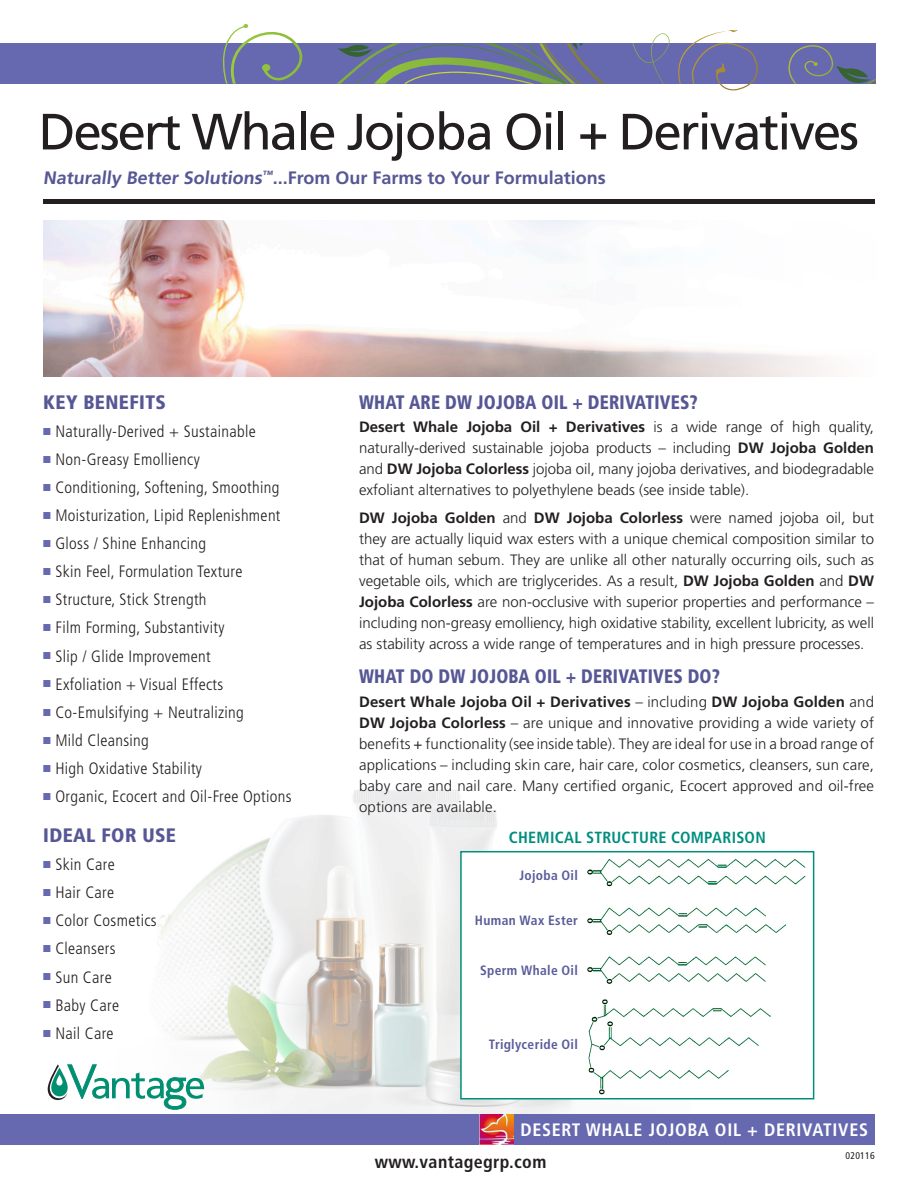
<style>
.page{position:relative;width:918px;height:1188px;background:#fff}
.page>*{position:absolute;margin:0;border:0;box-sizing:border-box;transform-origin:0 0}
.t1{font:51px "Frutiger";letter-spacing:-.04em;color:#231f20}
.t2{font:900 condensed 19.5px "Frutiger";letter-spacing:.01em;color:#565794;scale:.9 1}
.t3{font:900 condensed 19.5px "Frutiger";letter-spacing:.01em;color:#565794}
.t4{font:700 18px "Frutiger";color:#565794}
.t5{font:700 condensed 18px "Frutiger";letter-spacing:.04em;color:#fff}
.t6{font:700 condensed 18px "Frutiger";letter-spacing:.02em;color:#231f20}
.t7{font:300 condensed 16.5px "Frutiger";letter-spacing:.02em;color:#231f20}
.text{font:700 condensed 16.2px "Frutiger";letter-spacing:.015em;color:#008e7f}
.t8{font:300 15px/21px "Frutiger";color:#231f20;text-align:justify}
.text-2{font:700 condensed 13.5px "Frutiger";letter-spacing:.025em;color:#5a5c9b}
.t9{font:condensed 9.75px "Frutiger";letter-spacing:.02em;color:#231f20}
.s1{color:#6669b0}
.s2{font-weight:700}
</style>
<div class="page">
<img style="left:157px;top:789px;width:532px;height:325px">
<img style="left:43px;top:220px;width:787px;height:157px">
<div style="left:0;top:43px;width:875px;height:41px;background:#6669b0"></div>
<svg style="left:223px;top:24px;width:652px;height:67px"></svg>
<div style="left:0;top:1114px;width:875px;height:31px;background:#6669b0"></div>
<hr style="left:43px;top:200px;width:832px;height:4px;background:#231f20">
<svg style="left:48px;top:1064px;width:156px;height:45px"></svg>
<div style="left:460px;top:851px;width:354px;height:248px;background:#fff;border:2px solid #008e7f"></div>
<img style="left:581px;top:858px;width:228px;height:239px">
<img style="left:480px;top:1114px;width:34px;height:31px">
<p class="t1" style="left:39px;top:102px;width:822px">Desert Whale Jojoba Oil + Derivatives</p>
<p class="t4" style="left:43px;top:168px;width:564px">Naturally Better Solutions<sup>™</sup>...From Our Farms to Your Formulations</p>
<p class="t3" style="left:43px;top:391px;width:124px">KEY BENEFITS</p>
<p class="t7" style="left:43px;top:422px;width:214px"><span class="s1">■</span> Naturally-Derived + Sustainable</p>
<p class="t7" style="left:43px;top:450px;width:158px"><span class="s1">■</span> Non-Greasy Emolliency</p>
<p class="t7" style="left:43px;top:478px;width:238px"><span class="s1">■</span> Conditioning, Softening, Smoothing</p>
<p class="t7" style="left:43px;top:506px;width:239px"><span class="s1">■</span> Moisturization, Lipid Replenishment</p>
<p class="t7" style="left:43px;top:534px;width:165px"><span class="s1">■</span> Gloss / Shine Enhancing</p>
<p class="t7" style="left:43px;top:562px;width:201px"><span class="s1">■</span> Skin Feel, Formulation Texture</p>
<p class="t7" style="left:43px;top:590px;width:165px"><span class="s1">■</span> Structure, Stick Strength</p>
<p class="t7" style="left:43px;top:618px;width:183px"><span class="s1">■</span> Film Forming, Substantivity</p>
<p class="t7" style="left:43px;top:646px;width:169px"><span class="s1">■</span> Slip / Glide Improvement</p>
<p class="t7" style="left:43px;top:675px;width:182px"><span class="s1">■</span> Exfoliation + Visual Effects</p>
<p class="t7" style="left:43px;top:703px;width:202px"><span class="s1">■</span> Co-Emulsifying + Neutralizing</p>
<p class="t7" style="left:43px;top:731px;width:107px"><span class="s1">■</span> Mild Cleansing</p>
<p class="t7" style="left:43px;top:759px;width:160px"><span class="s1">■</span> High Oxidative Stability</p>
<p class="t7" style="left:43px;top:787px;width:250px"><span class="s1">■</span> Organic, Ecocert and Oil-Free Options</p>
<p class="t3" style="left:43px;top:824px;width:134px">IDEAL FOR USE</p>
<p class="t7" style="left:43px;top:855px;width:73px"><span class="s1">■</span> Skin Care</p>
<p class="t7" style="left:43px;top:883px;width:73px"><span class="s1">■</span> Hair Care</p>
<p class="t7" style="left:43px;top:911px;width:115px"><span class="s1">■</span> Color Cosmetics</p>
<p class="t7" style="left:43px;top:939px;width:74px"><span class="s1">■</span> Cleansers</p>
<p class="t7" style="left:43px;top:967px;width:70px"><span class="s1">■</span> Sun Care</p>
<p class="t7" style="left:43px;top:996px;width:77px"><span class="s1">■</span> Baby Care</p>
<p class="t7" style="left:43px;top:1024px;width:72px"><span class="s1">■</span> Nail Care</p>
<p class="t2" style="left:359px;top:391px;width:378px">WHAT ARE DW JOJOBA OIL + DERIVATIVES?</p>
<p class="t8" style="left:359px;top:417px;width:517px"><span class="s2">Desert Whale Jojoba Oil + Derivatives</span> is a wide range of high quality, naturally-derived sustainable jojoba products – including <span class="s2">DW Jojoba Golden </span>and <span class="s2">DW Jojoba Colorless</span> jojoba oil, many jojoba derivatives, and biodegradable exfoliant alternatives to polyethylene beads (see inside table).</p>
<p class="t8" style="left:359px;top:507px;width:517px"><span class="s2">DW Jojoba Golden</span> and <span class="s2">DW Jojoba Colorless</span> were named jojoba oil, but they are actually liquid wax esters with a unique chemical composition similar to that of human sebum. They are unlike all other naturally occurring oils, such as vegetable oils, which are triglycerides. As a result, <span class="s2">DW Jojoba Golden</span> and <span class="s2">DW Jojoba Colorless</span> are non-occlusive with superior properties and performance – including non-greasy emolliency, high oxidative stability, excellent lubricity, as well as stability across a wide range of temperatures and in high pressure processes.</p>
<p class="t2" style="left:359px;top:665px;width:402px">WHAT DO DW JOJOBA OIL + DERIVATIVES DO?</p>
<p class="t8" style="left:359px;top:691px;width:517px"><span class="s2">Desert Whale Jojoba Oil + Derivatives</span> – including <span class="s2">DW Jojoba Golden</span> and <span class="s2">DW Jojoba Colorless</span> – are unique and innovative providing a wide variety of benefits + functionality (see inside table). They are ideal for use in a broad range of applications – including skin care, hair care, color cosmetics, cleansers, sun care, baby care and nail care. Many certified organic, Ecocert approved and oil-free options are available.</p>
<p class="text" style="left:509px;top:828px;width:258px">CHEMICAL STRUCTURE COMPARISON</p>
<p class="text-2" style="left:520px;top:867px;width:60px">Jojoba Oil</p>
<p class="text-2" style="left:475px;top:913px;width:105px">Human Wax Ester</p>
<p class="text-2" style="left:480px;top:963px;width:99px">Sperm Whale Oil</p>
<p class="text-2" style="left:489px;top:1036px;width:91px">Triglyceride Oil</p>
<p class="t5" style="left:520px;top:1119px;width:349px">DESERT WHALE JOJOBA OIL + DERIVATIVES</p>
<p class="t6" style="left:375px;top:1151px;width:173px">www.vantagegrp.com</p>
<p class="t9" style="left:846px;top:1150px;width:31px">020116</p>
</div>
